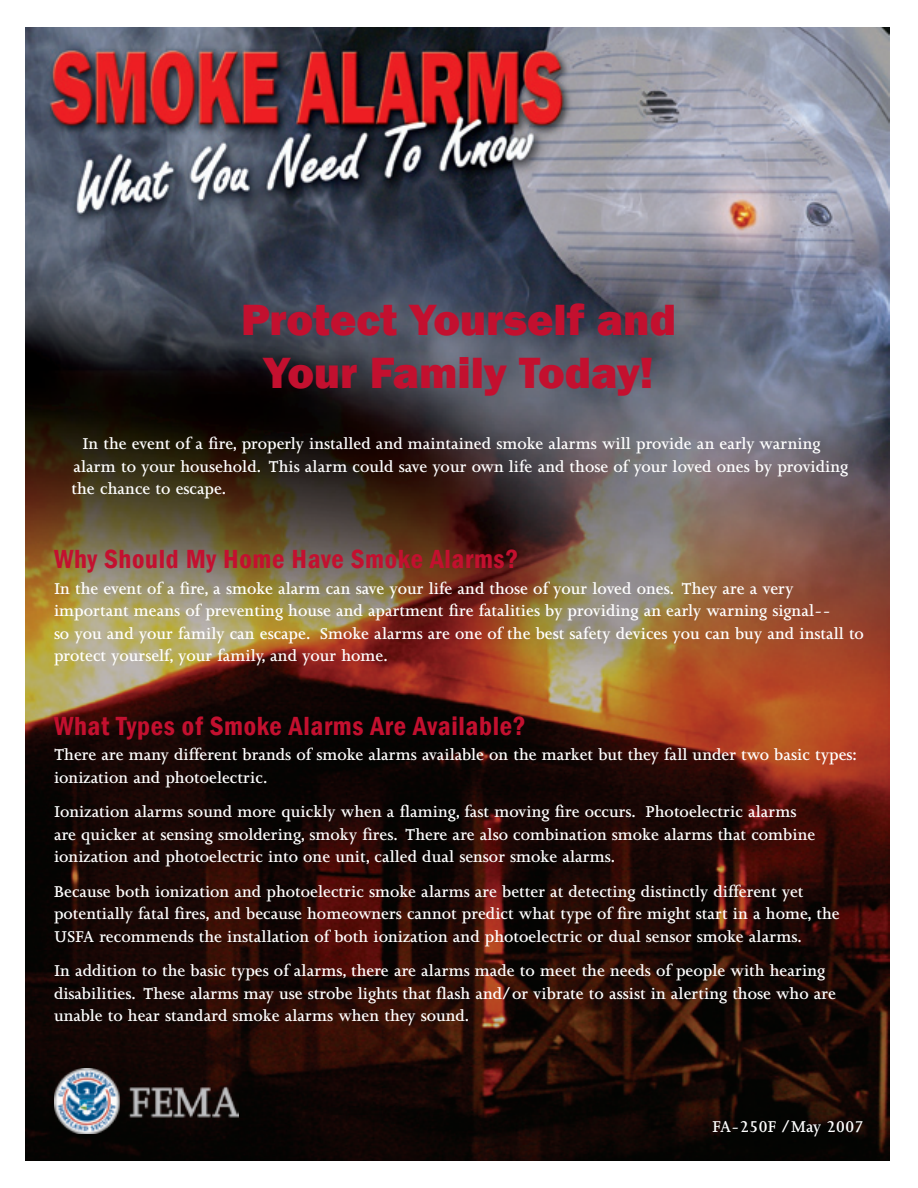
<style>
.page{position:relative;width:918px;height:1188px;background:#fff}
.page>*{position:absolute;margin:0;border:0;box-sizing:border-box;transform-origin:0 0}
.t1{font:800 45px/53.6px "Franklin Gothic";color:#c3102f;text-align:center}
.t2{font:600 condensed 27px "Franklin Gothic";letter-spacing:.025em;color:#c3102f}
.Body_Text{font:600 18px/22.5px "Joanna MT Std";color:#fff}
</style>
<div class="page">
<img style="left:25px;top:27px;width:864px;height:1134px">
<img style="left:54px;top:1069px;width:185px;height:65px">
<h1 class="t1" style="left:241px;top:293px;width:436px">Protect Yourself and<br>Your Family Today!</h1>
<p class="Body_Text" style="left:72px;top:433px;width:778px;text-indent:11px">In the event of a fire, properly installed and maintained smoke alarms will provide an early warning alarm to your household. This alarm could save your own life and those of your loved ones by providing the chance to escape.</p>
<h2 class="t2" style="left:54px;top:541px;width:466px">Why Should My Home Have Smoke Alarms?</h2>
<p class="Body_Text" style="left:54px;top:577px;width:812px">In the event of a fire, a smoke alarm can save your life and those of your loved ones. They are a very important means of preventing house and apartment fire fatalities by providing an early warning signal--<br>so you and your family can escape. Smoke alarms are one of the best safety devices you can buy and install to protect yourself, your family, and your home.</p>
<h2 class="t2" style="left:54px;top:708px;width:473px">What Types of Smoke Alarms Are Available?</h2>
<p class="Body_Text" style="left:54px;top:744px;width:804px">There are many different brands of smoke alarms available on the market but they fall under two basic types: ionization and photoelectric.</p>
<p class="Body_Text" style="left:54px;top:801px;width:763px">Ionization alarms sound more quickly when a flaming, fast moving fire occurs. Photoelectric alarms are quicker at sensing smoldering, smoky fires. There are also combination smoke alarms that combine ionization and photoelectric into one unit, called dual sensor smoke alarms.</p>
<p class="Body_Text" style="left:54px;top:880px;width:787px">Because both ionization and photoelectric smoke alarms are better at detecting distinctly different yet potentially fatal fires, and because homeowners cannot predict what type of fire might start in a home, the<br>USFA recommends the installation of both ionization and photoelectric or dual sensor smoke alarms.</p>
<p class="Body_Text" style="left:54px;top:960px;width:784px">In addition to the basic types of alarms, there are alarms made to meet the needs of people with hearing disabilities. These alarms may use strobe lights that flash and/or vibrate to assist in alerting those who are unable to hear standard smoke alarms when they sound.</p>
<p class="Body_Text" style="left:712px;top:1115px;width:153px">FA-250F /May 2007</p>
</div>
